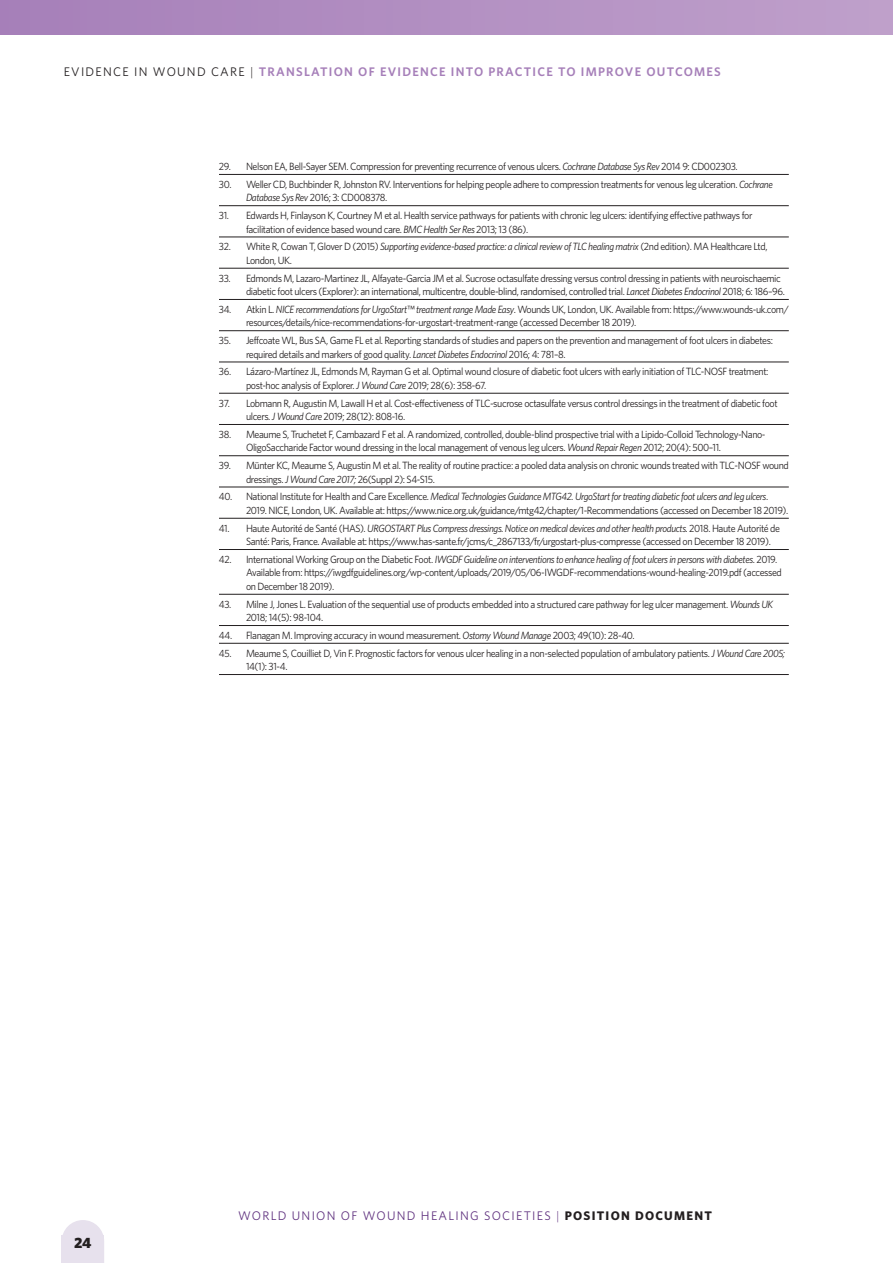
<style>
.page{position:relative;width:893px;height:1263px;background:#fff}
.page>*{position:absolute;margin:0;border:0;box-sizing:border-box;transform-origin:0 0}
.t1{font:900 15px "Whitney";color:#231f20}
.t2{font:600 12.45px "Whitney";letter-spacing:.1em;color:#a67fb9}
.t3{font:12.45px "Whitney";letter-spacing:.1em;color:#613380}
.t4{font:10.5px/13.5px "Whitney";letter-spacing:-.04em;color:#231f20;scale:.95 1}
.s1{font-weight:400;color:#231f20}
.s2{font-weight:300;color:#231f20}
.s3{font-style:italic}
.s4{font-weight:300}
.s5{font-weight:700;color:#231f20}
</style>
<div class="page">
<svg style="left:62px;top:1220px;width:42px;height:16px"></svg>
<div style="left:62px;top:1236px;width:42px;height:27px;background:#e7e1ed"></div>
<div style="left:0;top:0;width:893px;height:34px;background:linear-gradient(to right,#a67fb9,#bfa0cb)"></div>
<hr style="left:219px;top:174px;width:570px;height:1px;background:#231f20">
<hr style="left:219px;top:205px;width:570px;height:1px;background:#231f20">
<hr style="left:219px;top:237px;width:570px;height:1px;background:#231f20">
<hr style="left:219px;top:268px;width:570px;height:1px;background:#231f20">
<hr style="left:219px;top:299px;width:570px;height:1px;background:#231f20">
<hr style="left:219px;top:330px;width:570px;height:1px;background:#231f20">
<hr style="left:219px;top:362px;width:570px;height:1px;background:#231f20">
<hr style="left:219px;top:393px;width:570px;height:1px;background:#231f20">
<hr style="left:219px;top:424px;width:570px;height:1px;background:#231f20">
<hr style="left:219px;top:455px;width:570px;height:1px;background:#231f20">
<hr style="left:219px;top:487px;width:570px;height:1px;background:#231f20">
<hr style="left:219px;top:518px;width:570px;height:1px;background:#231f20">
<hr style="left:219px;top:549px;width:570px;height:1px;background:#231f20">
<hr style="left:219px;top:594px;width:570px;height:1px;background:#231f20">
<hr style="left:219px;top:625px;width:570px;height:1px;background:#231f20">
<hr style="left:219px;top:643px;width:570px;height:1px;background:#231f20">
<hr style="left:219px;top:674px;width:570px;height:1px;background:#231f20">
<p class="t2" style="left:64px;top:64px;width:659px"><span class="s1">EVIDENCE IN WOUND CARE</span> <span class="s2">|</span> TRANSLATION OF EVIDENCE INTO PRACTICE TO IMPROVE OUTCOMES</p>
<p class="t4" style="left:219px;top:159px;width:548px">29. Nelson EA, Bell-Sayer SEM. Compression for preventing recurrence of venous ulcers. <span class="s3">Cochrane Database Sys Rev</span> 2014 9: CD002303.</p>
<p class="t4" style="left:246px;top:177px;width:556px;text-indent:-27px">30. Weller CD, Buchbinder R, Johnston RV. Interventions for helping people adhere to compression treatments for venous leg ulceration. <span class="s3">Cochrane<br>Database Sys Rev</span> 2016; 3: CD008378.</p>
<p class="t4" style="left:246px;top:208px;width:535px;text-indent:-27px">31. Edwards H, Finlayson K, Courtney M et al. Health service pathways for patients with chronic leg ulcers: identifying effective pathways for facilitation of evidence based wound care. <span class="s3">BMC Health Ser Res</span> 2013; 13 (86).</p>
<p class="t4" style="left:246px;top:240px;width:550px;text-indent:-27px">32. White R, Cowan T, Glover D (2015) <span class="s3">Supporting evidence-based practice: a clinical review of TLC healing matrix</span> (2nd edition). MA Healthcare Ltd,<br>London, UK.</p>
<p class="t4" style="left:246px;top:271px;width:569px;text-indent:-27px">33. Edmonds M, Lazaro-Martinez JL, Alfayate-Garcia JM et al. Sucrose octasulfate dressing versus control dressing in patients with neuroischaemic diabetic foot ulcers (Explorer): an international, multicentre, double-blind, randomised, controlled trial. <span class="s3">Lancet Diabetes Endocrinol</span> 2018; 6: 186–96.</p>
<p class="t4" style="left:246px;top:302px;width:573px;text-indent:-27px">34. Atkin L. <span class="s3">NICE recommendations for UrgoStart™ treatment range Made Easy</span>. Wounds UK, London, UK. Available from: https://www.wounds-uk.com/ resources/details/nice-recommendations-for-urgostart-treatment-range (accessed December 18 2019).</p>
<p class="t4" style="left:246px;top:333px;width:556px;text-indent:-27px">35. Jeffcoate WL, Bus SA, Game FL et al. Reporting standards of studies and papers on the prevention and management of foot ulcers in diabetes: required details and markers of good quality. <span class="s3">Lancet Diabetes Endocrinol</span> 2016; 4: 781–8.</p>
<p class="t4" style="left:246px;top:365px;width:552px;text-indent:-27px">36. Lázaro-Martínez JL, Edmonds M, Rayman G et al. Optimal wound closure of diabetic foot ulcers with early initiation of TLC-NOSF treatment: post-hoc analysis of Explorer. <span class="s3">J Wound Care</span> 2019; 28(6): 358-67.</p>
<p class="t4" style="left:246px;top:396px;width:561px;text-indent:-27px">37. Lobmann R, Augustin M, Lawall H et al. Cost-effectiveness of TLC-sucrose octasulfate versus control dressings in the treatment of diabetic foot ulcers. <span class="s3">J Wound Care</span> 2019; 28(12): 808-16.</p>
<p class="t4" style="left:246px;top:427px;width:548px;text-indent:-27px">38. Meaume S, Truchetet F, Cambazard F et al. A randomized, controlled, double-blind prospective trial with a Lipido-Colloid Technology-Nano-<br>OligoSaccharide Factor wound dressing in the local management of venous leg ulcers. <span class="s3">Wound Repair Regen</span> 2012; 20(4): 500–11.</p>
<p class="t4" style="left:246px;top:458px;width:573px;text-indent:-27px">39. Münter KC, Meaume S, Augustin M et al. The reality of routine practice: a pooled data analysis on chronic wounds treated with TLC-NOSF wound dressings. <span class="s3">J Wound Care 2017;</span> 26(Suppl 2): S4-S15.</p>
<p class="t4" style="left:246px;top:490px;width:572px;text-indent:-27px">40. National Institute for Health and Care Excellence. <span class="s3">Medical Technologies Guidance MTG42. UrgoStart for treating diabetic foot ulcers and leg ulcers</span>.<br>2019. NICE, London, UK. Available at: https://www.nice.org.uk/guidance/mtg42/chapter/1-Recommendations (accessed on December 18 2019).</p>
<p class="t4" style="left:246px;top:521px;width:564px;text-indent:-27px">41. Haute Autorité de Santé (HAS). <span class="s3">URGOSTART Plus Compress dressings. Notice on medical devices and other health products.</span> 2018. Haute Autorité de<br>Santé: Paris, France. Available at: https://www.has-sante.fr/jcms/c_2867133/fr/urgostart-plus-compresse (accessed on December 18 2019).</p>
<p class="t4" style="left:246px;top:552px;width:566px;text-indent:-27px">42. International Working Group on the Diabetic Foot. <span class="s3">IWGDF Guideline on interventions to enhance healing of foot ulcers in persons with diabetes</span>. 2019.<br>Available from: https://iwgdfguidelines.org/wp-content/uploads/2019/05/06-IWGDF-recommendations-wound-healing-2019.pdf (accessed on December 18 2019).</p>
<p class="t4" style="left:246px;top:597px;width:557px;text-indent:-27px">43. Milne J, Jones L. Evaluation of the sequential use of products embedded into a structured care pathway for leg ulcer management. <span class="s3">Wounds UK<br></span>2018; 14(5): 98-104.</p>
<p class="t4" style="left:219px;top:628px;width:439px">44. Flanagan M. Improving accuracy in wound measurement. <span class="s3">Ostomy Wound Manage</span> 2003; 49(10): 28-40.</p>
<p class="t4" style="left:246px;top:646px;width:569px;text-indent:-27px">45. Meaume S, Couilliet D, Vin F. Prognostic factors for venous ulcer healing in a non-selected population of ambulatory patients. <span class="s3">J Wound Care 2005;<br></span>14(1): 31-4.</p>
<h1 class="t1" style="left:74px;top:1234px;width:19px">24</h1>
<p class="t3" style="left:238px;top:1208px;width:475px">WORLD UNION OF WOUND HEALING SOCIETIES <span class="s4">|</span> <span class="s5">POSITION DOCUMENT</span></p>
</div>
